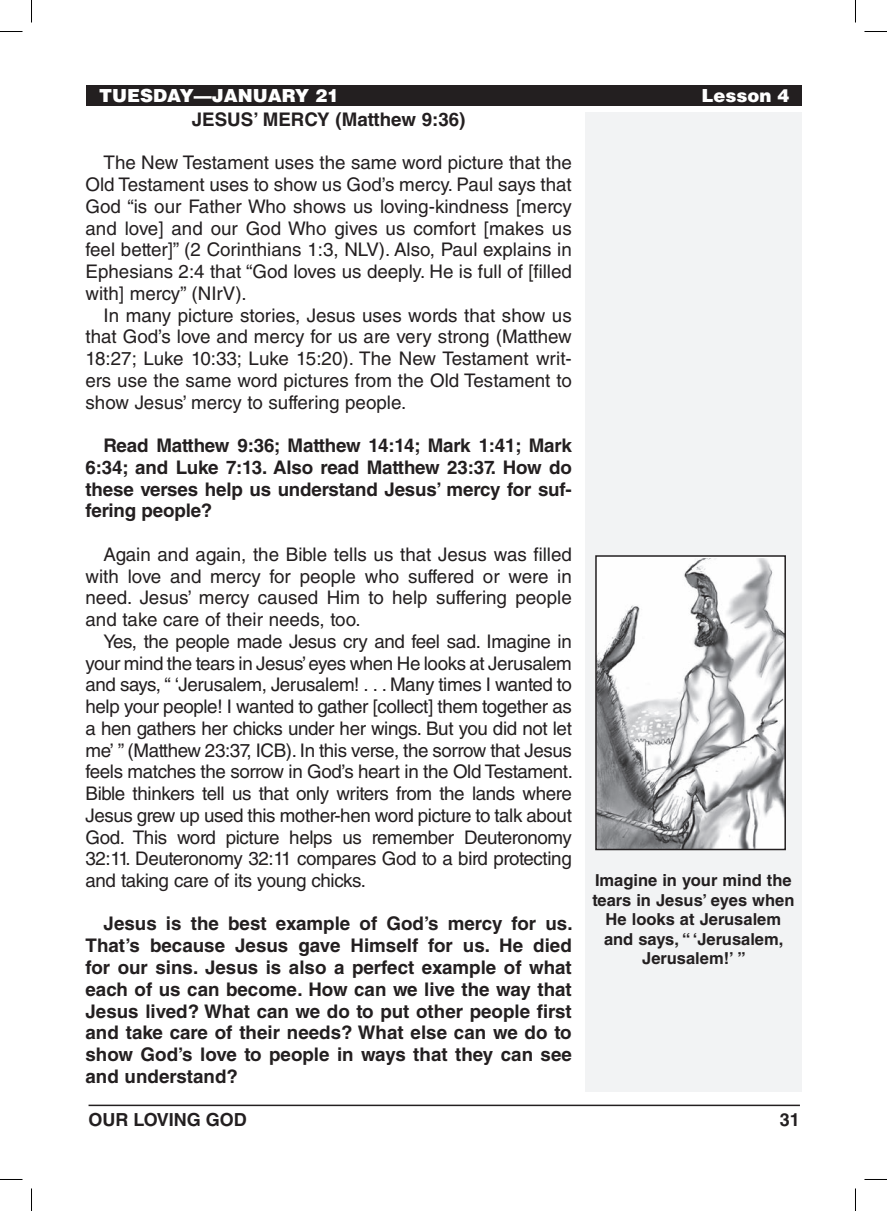
<style>
.page{position:relative;width:887px;height:1211px;background:#fff}
.page>*{position:absolute;margin:0;border:0;box-sizing:border-box;transform-origin:0 0}
.Body_Text{font:18.75px/21.8px "Helvetica LT Std";letter-spacing:-.02em;color:#231f20;text-align:justify}
.Body_Text_SpaceBefor{font:18.75px/21.8px "Helvetica LT Std";color:#231f20;text-align:justify}
.Body_Text_Bold_Space{font:700 18.75px/21.8px "Helvetica LT Std";letter-spacing:-.01em;color:#231f20;text-align:justify}
.Subheadings{font:700 18.75px "Helvetica LT Std";color:#231f20}
.Running_Head_-_Right{font:900 18px "Helvetica LT Std";color:#fff}
.t1{font:700 18px "Helvetica LT Std";color:#231f20}
.Image_Captions{font:700 16.5px/19.5px "Helvetica LT Std";color:#231f20;text-align:center}
</style>
<div class="page">
<hr style="left:88px;top:1104px;width:712px;height:2px;background:#231f20">
<div style="left:585px;top:112px;width:216px;height:979px;background:#f2f3f4"></div>
<div style="left:86px;top:86px;width:715px;height:20px;background:#231f20"></div>
<img style="left:598px;top:558px;width:185px;height:289px">
<div style="left:595px;top:555px;width:191px;height:295px;border:2px solid #231f20"></div>
<svg style="left:0;top:31px;width:22px;height:1px"></svg>
<svg style="left:864px;top:31px;width:22px;height:1px"></svg>
<svg style="left:0;top:1179px;width:22px;height:1px"></svg>
<svg style="left:864px;top:1179px;width:22px;height:1px"></svg>
<svg style="left:31px;top:0;width:1px;height:22px"></svg>
<svg style="left:31px;top:1188px;width:1px;height:22px"></svg>
<svg style="left:855px;top:0;width:1px;height:22px"></svg>
<svg style="left:855px;top:1188px;width:1px;height:22px"></svg>
<p class="Running_Head_-_Right" style="left:99px;top:84px;width:242px">TUESDAY—JANUARY 21</p>
<p class="Running_Head_-_Right" style="left:701px;top:84px;width:90px">Lesson 4</p>
<p class="Subheadings" style="left:192px;top:108px;width:275px">JESUS’ MERCY (Matthew 9:36)</p>
<p class="Body_Text_SpaceBefor" style="left:86px;top:152px;width:488px;text-indent:18px">The New Testament uses the same word picture that the Old Testament uses to show us God’s mercy. Paul says that God “is our Father Who shows us loving-kindness [mercy and love] and our God Who gives us comfort [makes us feel better]” (2 Corinthians 1:3, NLV). Also, Paul explains in Ephesians 2:4 that “God loves us deeply. He is full of [filled with] mercy” (NIrV).</p>
<p class="Body_Text" style="left:86px;top:304px;width:488px;text-indent:18px">In many picture stories, Jesus uses words that show us that God’s love and mercy for us are very strong (Matthew 18:27; Luke 10:33; Luke 15:20). The New Testament writ&shy;ers use the same word pictures from the Old Testament to show Jesus’ mercy to suffering people.</p>
<p class="Body_Text_Bold_Space" style="left:86px;top:434px;width:488px;text-indent:18px">Read Matthew 9:36; Matthew 14:14; Mark 1:41; Mark 6:34; and Luke 7:13. Also read Matthew 23:37. How do these verses help us understand Jesus’ mercy for suf&shy;fering people?</p>
<p class="Body_Text_SpaceBefor" style="left:86px;top:543px;width:488px;text-indent:18px">Again and again, the Bible tells us that Jesus was filled with love and mercy for people who suffered or were in need. Jesus’ mercy caused Him to help suffering people and take care of their needs, too.</p>
<p class="Body_Text" style="left:86px;top:630px;width:489px;text-indent:18px">Yes, the people made Jesus cry and feel sad. Imagine in your mind the tears in Jesus’ eyes when He looks at Jerusalem and says, “ ‘Jerusalem, Jerusalem! . . . Many times I wanted to help your people! I wanted to gather [collect] them together as a hen gathers her chicks under her wings. But you did not let me’ ” (Matthew 23:37, ICB). In this verse, the sorrow that Jesus feels matches the sorrow in God’s heart in the Old Testament.<br>Bible thinkers tell us that only writers from the lands where Jesus grew up used this mother-hen word picture to talk about God. This word picture helps us remember Deuteronomy 32:11. Deuteronomy 32:11 compares God to a bird protecting and taking care of its young chicks.</p>
<p class="Body_Text_Bold_Space" style="left:86px;top:912px;width:488px;text-indent:18px">Jesus is the best example of God’s mercy for us.<br>That’s because Jesus gave Himself for us. He died for our sins. Jesus is also a perfect example of what each of us can become. How can we live the way that Jesus lived? What can we do to put other people first and take care of their needs? What else can we do to show God’s love to people in ways that they can see and understand?</p>
<p class="Image_Captions" style="left:592px;top:870px;width:203px">Imagine in your mind the tears in Jesus’ eyes when<br>He looks at Jerusalem and says, “ ‘Jerusalem,<br>Jerusalem!’ ”</p>
<p class="t1" style="left:88px;top:1109px;width:160px">OUR LOVING GOD</p>
<p class="t1" style="left:779px;top:1109px;width:22px">31</p>
</div>
